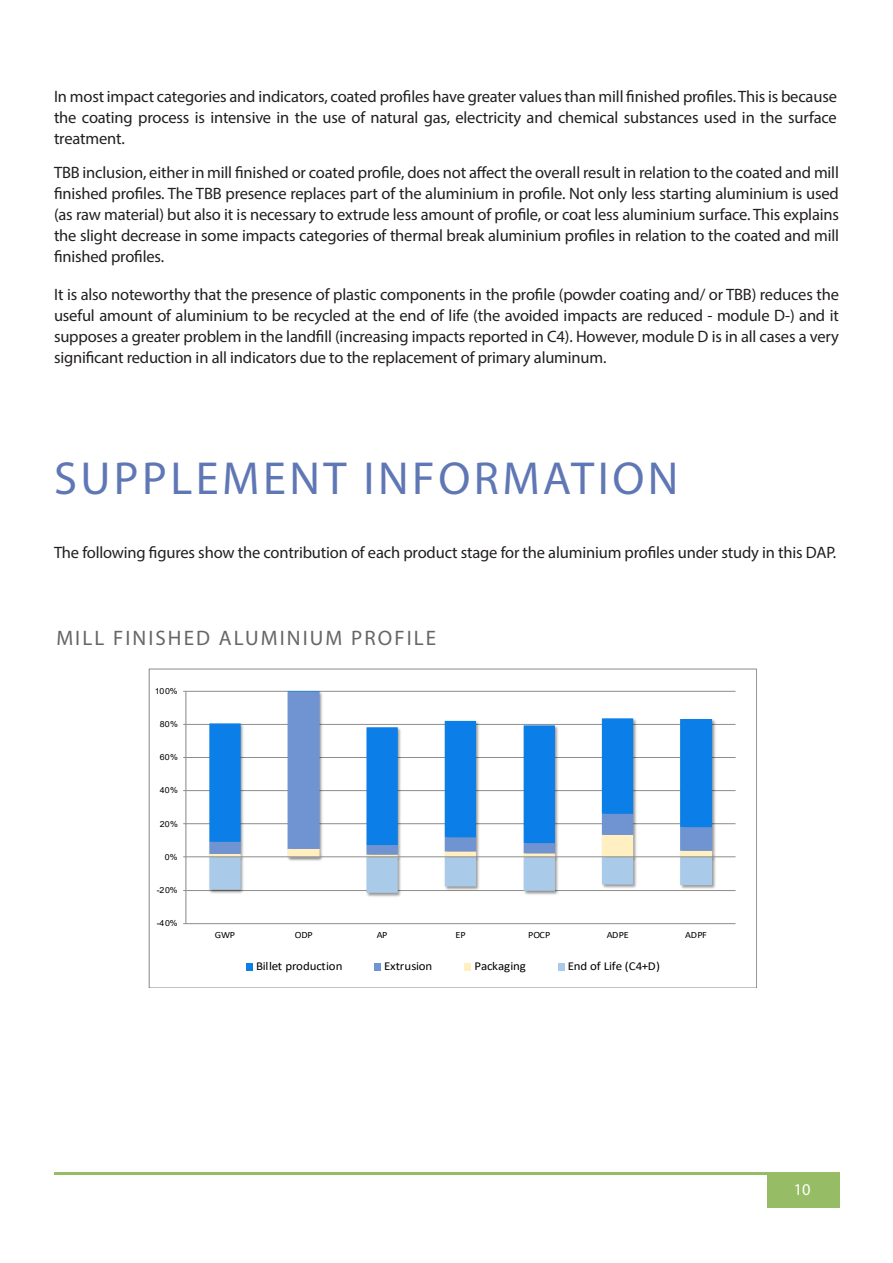
<style>
.page{position:relative;width:893px;height:1263px;background:#fff}
.page>*{position:absolute;margin:0;border:0;box-sizing:border-box;transform-origin:0 0}
.t1{font:46.5px "Myriad Pro";letter-spacing:.075em;color:#5f77b5}
.t2{font:21px "Myriad Pro";letter-spacing:.1em;color:#666}
.Texto{font:16.5px/21px "Myriad Pro";letter-spacing:-.01em;color:#231f20;text-align:justify}
.t3{font:16.5px "Myriad Pro";color:#fff}
.t4{font:12.15px "Calibri";letter-spacing:-.005em;color:#000;scale:1.07 1}
.t5{font:9.6px "Calibri";letter-spacing:-.025em;color:#000;scale:1.07 1}
.t6{font:8.25px "Arial";letter-spacing:-.02em;color:#000;scale:1.07 1}
</style>
<div class="page">
<div style="left:767px;top:1173px;width:72px;height:35px;background:#96bd65"></div>
<hr style="left:54px;top:1172px;width:785px;height:3px;background:#96bd65">
<hr style="left:186px;top:923px;width:549px;height:1px;background:#898989">
<hr style="left:186px;top:890px;width:549px;height:1px;background:#898989">
<hr style="left:186px;top:823px;width:549px;height:1px;background:#898989">
<hr style="left:186px;top:790px;width:549px;height:1px;background:#898989">
<hr style="left:186px;top:757px;width:549px;height:1px;background:#898989">
<hr style="left:186px;top:724px;width:549px;height:1px;background:#898989">
<hr style="left:186px;top:691px;width:549px;height:1px;background:#898989">
<img style="left:212px;top:863px;width:504px;height:34px">
<svg style="left:209px;top:854px;width:503px;height:39px"></svg>
<svg style="left:209px;top:845px;width:503px;height:9px"></svg>
<svg style="left:209px;top:691px;width:503px;height:154px"></svg>
<hr style="left:186px;top:691px;width:1px;height:233px;background:#898989">
<hr style="left:186px;top:856px;width:549px;height:1px;background:#898989">
<div style="left:246px;top:963px;width:7px;height:7px;background:#0b7ee7"></div>
<div style="left:374px;top:963px;width:7px;height:7px;background:#7093d2"></div>
<div style="left:464px;top:963px;width:7px;height:7px;background:#ffefc1"></div>
<div style="left:558px;top:963px;width:6px;height:7px;background:#a9cbe9"></div>
<p class="Texto" style="left:54px;top:86px;width:784px">In most impact categories and indicators, coated profiles have greater values than mill finished profiles. This is because the coating process is intensive in the use of natural gas, electricity and chemical substances used in the surface treatment.</p>
<p class="Texto" style="left:54px;top:162px;width:786px">TBB inclusion, either in mill finished or coated profile, does not affect the overall result in relation to the coated and mill finished profiles. The TBB presence replaces part of the aluminium in profile. Not only less starting aluminium is used (as raw material) but also it is necessary to extrude less amount of profile, or coat less aluminium surface. This explains the slight decrease in some impacts categories of thermal break aluminium profiles in relation to the coated and mill finished profiles.</p>
<p class="Texto" style="left:54px;top:284px;width:786px">It is also noteworthy that the presence of plastic components in the profile (powder coating and/ or TBB) reduces the useful amount of aluminium to be recycled at the end of life (the avoided impacts are reduced - module D-) and it supposes a greater problem in the landfill (increasing impacts reported in C4). However, module D is in all cases a very significant reduction in all indicators due to the replacement of primary aluminum.</p>
<p class="t1" style="left:54px;top:450px;width:626px">SUPPLEMENT INFORMATION</p>
<p class="Texto" style="left:54px;top:542px;width:784px">The following figures show the contribution of each product stage for the aluminium profiles under study in this DAP.</p>
<p class="t2" style="left:56px;top:625px;width:381px">MILL FINISHED ALUMINIUM PROFILE</p>
<p class="t6" style="left:155px;top:685px;width:23px">100%</p>
<p class="t6" style="left:160px;top:718px;width:18px">80%</p>
<p class="t6" style="left:160px;top:752px;width:18px">60%</p>
<p class="t6" style="left:160px;top:785px;width:18px">40%</p>
<p class="t6" style="left:160px;top:818px;width:18px">20%</p>
<p class="t6" style="left:165px;top:851px;width:13px">0%</p>
<p class="t6" style="left:157px;top:884px;width:21px">-20%</p>
<p class="t6" style="left:157px;top:917px;width:21px">-40%</p>
<p class="t5" style="left:215px;top:928px;width:20px">GWP</p>
<p class="t5" style="left:295px;top:928px;width:19px">ODP</p>
<p class="t5" style="left:377px;top:928px;width:12px">AP</p>
<p class="t5" style="left:456px;top:928px;width:11px">EP</p>
<p class="t5" style="left:528px;top:928px;width:22px">POCP</p>
<p class="t5" style="left:607px;top:928px;width:22px">ADPE</p>
<p class="t5" style="left:685px;top:928px;width:22px">ADPF</p>
<p class="t4" style="left:256px;top:958px;width:82px">Billet production</p>
<p class="t4" style="left:384px;top:958px;width:47px">Extrusion</p>
<p class="t4" style="left:474px;top:958px;width:50px">Packaging</p>
<p class="t4" style="left:568px;top:958px;width:88px">End of Life (C4+D)</p>
<p class="t3" style="left:794px;top:1179px;width:18px">10</p>
</div>
